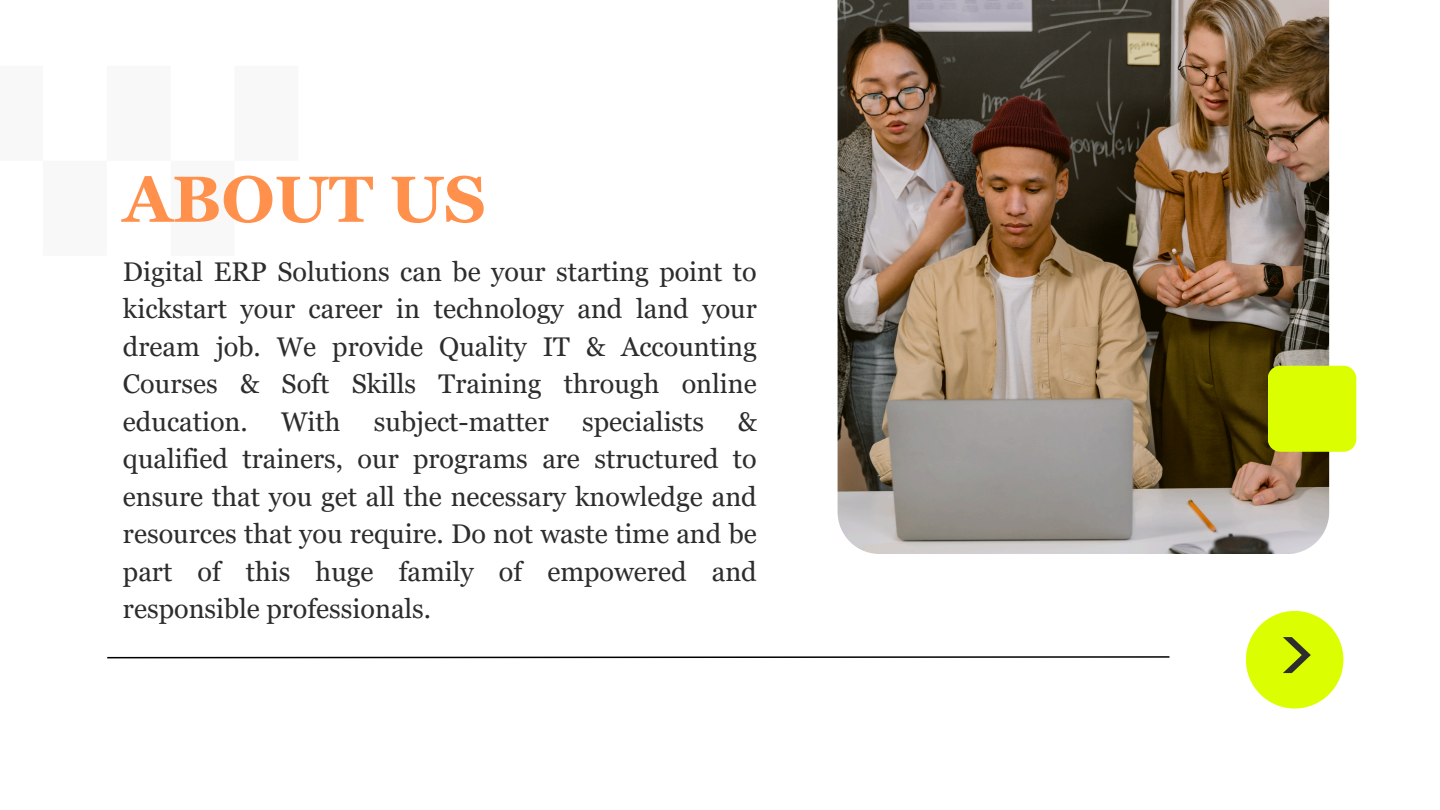
<style>
.page{position:relative;width:1440px;height:810px;background:#fff}
.page>*{position:absolute;margin:0;border:0;box-sizing:border-box;transform-origin:0 0}
.t1{font:78.4px "Poppins";color:#2e2d2d}
.t2{font:700 65px "Georgia Pro";color:#ff914d}
.t3{font:27px/37.5px "Georgia Pro";color:#2e2d2d;text-align:justify}
</style>
<div class="page">
<svg style="left:107px;top:656px;width:1063px;height:3px"></svg>
<div style="left:1246px;top:611px;width:97px;height:98px;background:#dbff00;border-radius:50%"></div>
<img style="left:838px;top:0;width:491px;height:554px">
<div style="left:1268px;top:366px;width:88px;height:86px;background:#dbff00"></div>
<p class="t2" style="left:123px;top:162px;width:365px">ABOUT US</p>
<p class="t3" style="left:123px;top:253px;width:635px">Digital ERP Solutions can be your starting point to kickstart your career in technology and land your dream job. We provide Quality IT &amp; Accounting Courses &amp; Soft Skills Training through online education. With subject-matter specialists &amp; qualified trainers, our programs are structured to ensure that you get all the necessary knowledge and resources that you require. Do not waste time and be part of this huge family of empowered and responsible professionals.</p>
<h1 class="t1" style="left:1275px;top:601px;width:44px">&gt;</h1>
</div>
